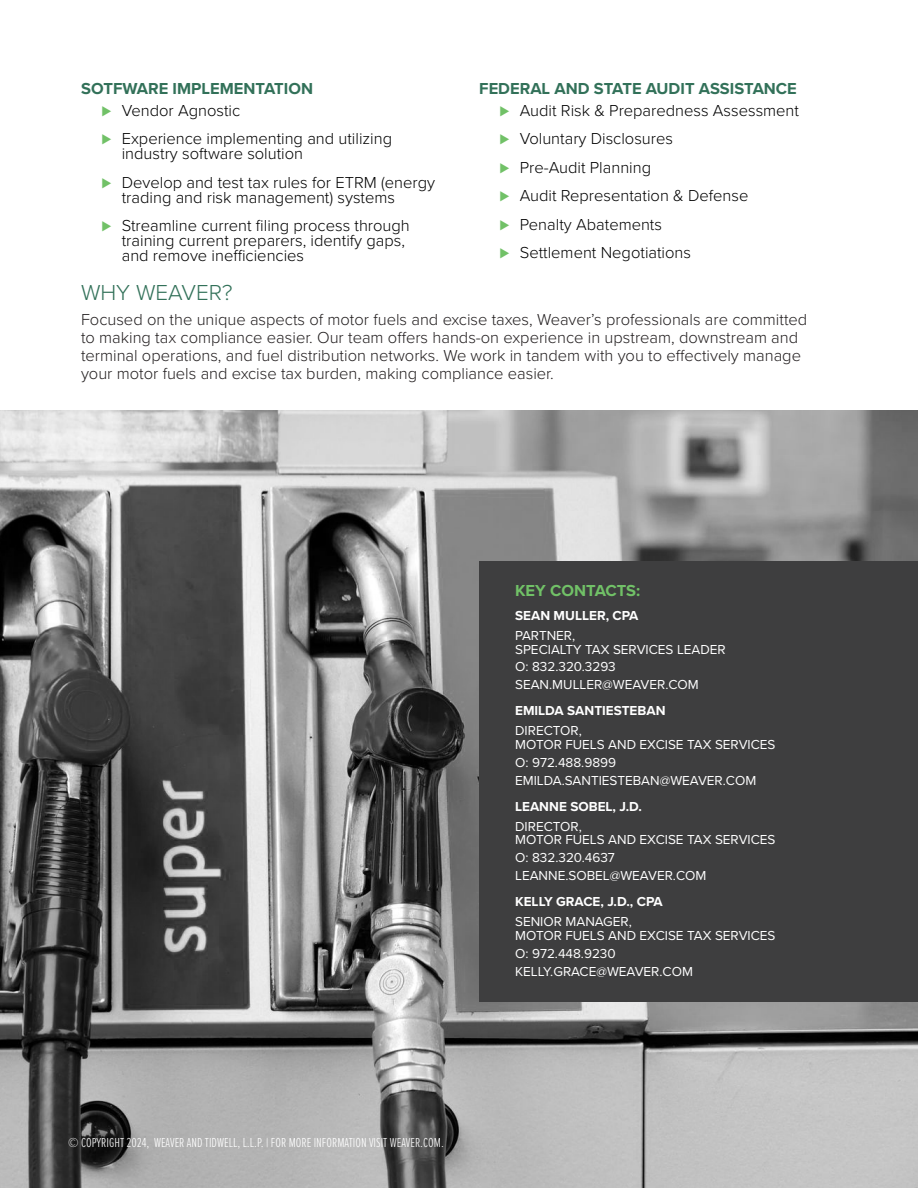
<style>
.page{position:relative;width:918px;height:1188px;background:#fff}
.page>*{position:absolute;margin:0;border:0;box-sizing:border-box;transform-origin:0 0}
.H2_-_Dark_Green{font:300 22.5px "Proxima Nova";color:#327159}
.t1{font:300 16.5px/15px "Proxima Nova";color:#000}
.Paragraph{font:300 16.5px/18px "Proxima Nova";color:#231f20}
.H3_-_Dark_Green{font:700 16.5px "Proxima Nova";color:#327159}
.Key_Contact_H1_-_Dark_Green{font:700 16.5px "Proxima Nova";color:#71c167}
.Contact_Info{font:13.5px/13.5px "Proxima Nova";color:#fff}
.Copyright_-_White{font:300 13.5px "Proxima Nova Ex Cn";color:#fff}
.Name{font:700 13.5px "Proxima Nova";color:#fff}
.s1{color:#71c167}
</style>
<div class="page">
<img style="left:0;top:410px;width:918px;height:778px">
<div style="left:479px;top:562px;width:439px;height:440px;background:#3e3e3f"></div>
<p class="H3_-_Dark_Green" style="left:81px;top:76px;width:233px">SOTFWARE IMPLEMENTATION</p>
<p class="t1" style="left:102px;top:102px;width:140px"><span class="s1">⊲</span> Vendor Agnostic</p>
<p class="t1" style="left:122px;top:130px;width:272px;text-indent:-20px"><span class="s1">⊲</span> Experience implementing and utilizing industry software solution</p>
<p class="t1" style="left:122px;top:174px;width:315px;text-indent:-20px"><span class="s1">⊲</span> Develop and test tax rules for ETRM (energy trading and risk management) systems</p>
<p class="t1" style="left:122px;top:217px;width:290px;text-indent:-20px"><span class="s1">⊲</span> Streamline current filing process through training current preparers, identify gaps, and remove inefficiencies</p>
<p class="H3_-_Dark_Green" style="left:479px;top:76px;width:319px">FEDERAL AND STATE AUDIT ASSISTANCE</p>
<p class="t1" style="left:500px;top:102px;width:301px"><span class="s1">⊲</span> Audit Risk &amp; Preparedness Assessment</p>
<p class="t1" style="left:500px;top:130px;width:175px"><span class="s1">⊲</span> Voluntary Disclosures</p>
<p class="t1" style="left:500px;top:159px;width:153px"><span class="s1">⊲</span> Pre-Audit Planning</p>
<p class="t1" style="left:500px;top:187px;width:250px"><span class="s1">⊲</span> Audit Representation &amp; Defense</p>
<p class="t1" style="left:500px;top:216px;width:164px"><span class="s1">⊲</span> Penalty Abatements</p>
<p class="t1" style="left:500px;top:244px;width:193px"><span class="s1">⊲</span> Settlement Negotiations</p>
<p class="H2_-_Dark_Green" style="left:81px;top:276px;width:153px">WHY WEAVER?</p>
<p class="Paragraph" style="left:81px;top:310px;width:728px">Focused on the unique aspects of motor fuels and excise taxes, Weaver’s professionals are committed to making tax compliance easier. Our team offers hands-on experience in upstream, downstream and terminal operations, and fuel distribution networks. We work in tandem with you to effectively manage your motor fuels and excise tax burden, making compliance easier.</p>
<p class="Copyright_-_White" style="left:68px;top:1133px;width:377px">© COPYRIGHT 2024, WEAVER AND TIDWELL, L.L.P. | FOR MORE INFORMATION VISIT WEAVER.COM.</p>
<p class="Key_Contact_H1_-_Dark_Green" style="left:515px;top:578px;width:127px">KEY CONTACTS:</p>
<p class="Name" style="left:515px;top:605px;width:125px">SEAN MULLER, CPA</p>
<p class="Contact_Info" style="left:515px;top:628px;width:212px">PARTNER,<br>SPECIALTY TAX SERVICES LEADER</p>
<p class="Contact_Info" style="left:515px;top:660px;width:102px">O: 832.320.3293</p>
<p class="Contact_Info" style="left:515px;top:677px;width:185px">SEAN.MULLER@WEAVER.COM</p>
<p class="Name" style="left:515px;top:701px;width:152px">EMILDA SANTIESTEBAN</p>
<p class="Contact_Info" style="left:515px;top:724px;width:262px">DIRECTOR,<br>MOTOR FUELS AND EXCISE TAX SERVICES</p>
<p class="Contact_Info" style="left:515px;top:755px;width:102px">O: 972.488.9899</p>
<p class="Contact_Info" style="left:515px;top:773px;width:243px">EMILDA.SANTIESTEBAN@WEAVER.COM</p>
<p class="Name" style="left:515px;top:796px;width:128px">LEANNE SOBEL, J.D.</p>
<p class="Contact_Info" style="left:515px;top:819px;width:262px">DIRECTOR,<br>MOTOR FUELS AND EXCISE TAX SERVICES</p>
<p class="Contact_Info" style="left:515px;top:850px;width:101px">O: 832.320.4637</p>
<p class="Contact_Info" style="left:515px;top:868px;width:193px">LEANNE.SOBEL@WEAVER.COM</p>
<p class="Name" style="left:515px;top:892px;width:149px">KELLY GRACE, J.D., CPA</p>
<p class="Contact_Info" style="left:515px;top:915px;width:262px">SENIOR MANAGER,<br>MOTOR FUELS AND EXCISE TAX SERVICES</p>
<p class="Contact_Info" style="left:515px;top:946px;width:102px">O: 972.448.9230</p>
<p class="Contact_Info" style="left:515px;top:964px;width:179px">KELLY.GRACE@WEAVER.COM</p>
</div>
